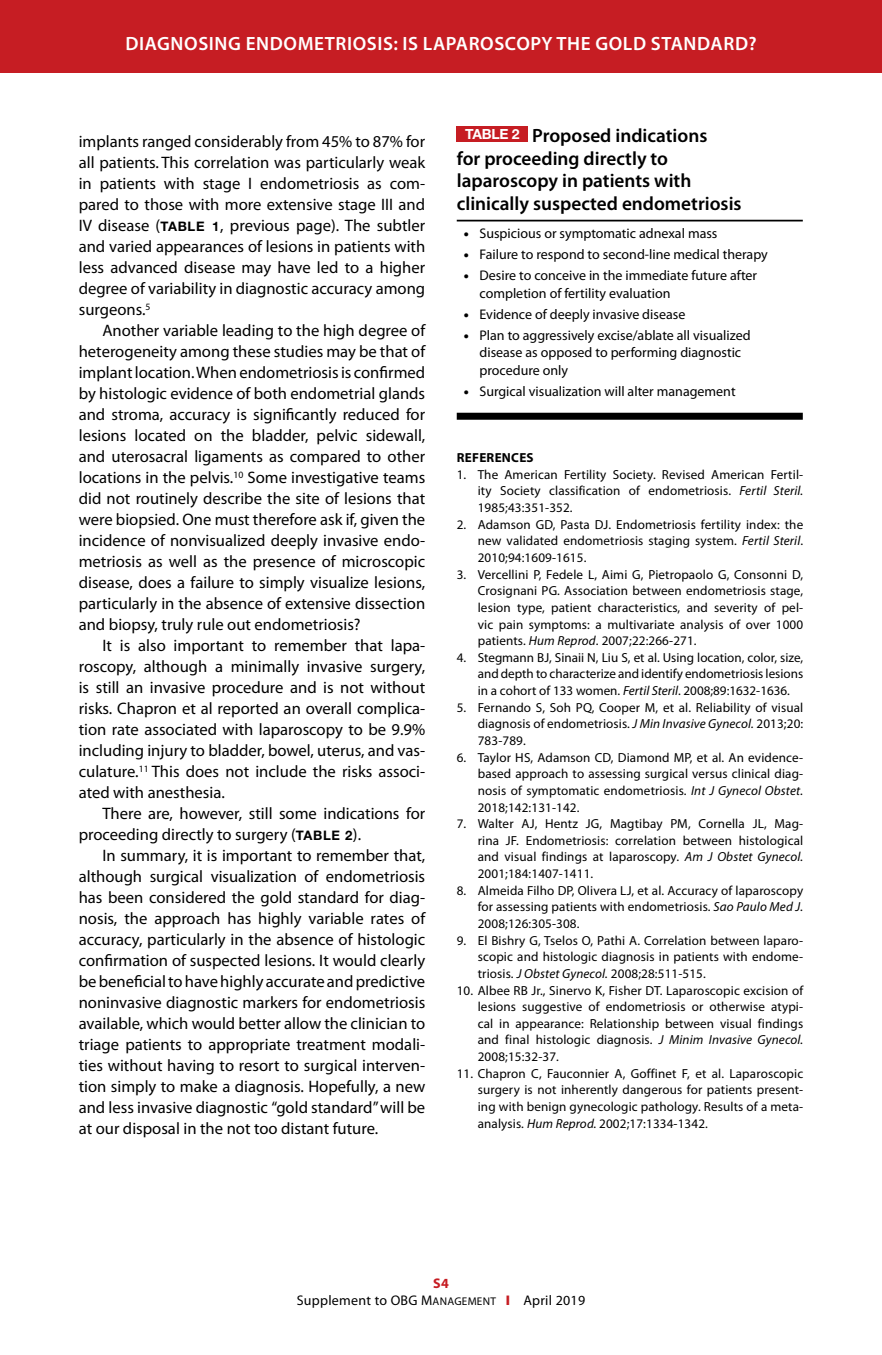
<style>
.page{position:relative;width:882px;height:1355px;background:#fff}
.page>*{position:absolute;margin:0;border:0;box-sizing:border-box;transform-origin:0 0}
.t1{font:600 19.25px/22.8px "Myriad Pro";color:#000}
.t2{font:600 19.25px "Myriad Pro";letter-spacing:.03em;color:#fff}
.t3{font:16.62px/21px "Myriad Pro";color:#000;text-align:justify}
.t4{font:14px/17.5px "Myriad Pro";color:#000}
.t5{font:14px/16.8px "Myriad Pro";letter-spacing:.02em;color:#000;text-align:center}
.t6{font:13.12px/16.6px "Myriad Pro";letter-spacing:.01em;color:#000;text-align:justify}
.t7{font:700 13.12px "Myriad Pro";letter-spacing:.02em;color:#000}
.s1{font-family:"Helvetica Neue LT Std";font-weight:700;font-size:13.12px}
.s2{font-weight:900}
.s3{font-style:italic}
.s4{font-weight:700;color:#c61d23}
.s5{font-family:"Myriad Pro Regular SC800"}
.s6{font-family:"Myriad Pro Regular SC800";font-size:11.2px}
.s7{font-weight:900;color:#c61d23}
</style>
<div class="page">
<div style="left:0;top:0;width:882px;height:72px;background:#c61d23"></div>
<hr style="left:457px;top:220px;width:346px;height:1px;background:#000">
<div style="left:457px;top:413px;width:346px;height:7px;background:#000"></div>
<div style="left:457px;top:126px;width:71px;height:16px;background:#c61d23"></div>
<p class="t2" style="left:125px;top:31px;width:633px">DIAGNOSING ENDOMETRIOSIS: IS LAPAROSCOPY THE GOLD STANDARD?</p>
<p class="t3" style="left:79px;top:131px;width:348px">implants ranged considerably from 45% to 87% for all patients. This correlation was particularly weak in patients with stage I endometriosis as com&shy;pared to those with more extensive stage III and IV disease (<span class="s1">TABLE 1</span>, previous page). The subtler and varied appearances of lesions in patients with less advanced disease may have led to a higher degree of variability in diagnostic accuracy among surgeons.<sup>5</sup></p>
<p class="t3" style="left:79px;top:320px;width:348px;text-indent:24px">Another variable leading to the high degree of heterogeneity among these studies may be that of implant location. When endometriosis is confirmed by histologic evidence of both endometrial glands and stroma, accuracy is significantly reduced for lesions located on the bladder, pelvic sidewall, and uterosacral ligaments as compared to other locations in the pelvis.<sup>10</sup> Some investigative teams did not routinely describe the site of lesions that were biopsied. One must therefore ask if, given the incidence of nonvisualized deeply invasive endo&shy;metriosis as well as the presence of microscopic disease, does a failure to simply visualize lesions, particularly in the absence of extensive dissection and biopsy, truly rule out endometriosis?</p>
<p class="t3" style="left:79px;top:635px;width:348px;text-indent:24px">It is also important to remember that lapa&shy;roscopy, although a minimally invasive surgery, is still an invasive procedure and is not without risks. Chapron et al reported an overall complica&shy;tion rate associated with laparoscopy to be 9.9% including injury to bladder, bowel, uterus, and vas&shy;culature.<sup>11</sup> This does not include the risks associ&shy;ated with anesthesia.</p>
<p class="t3" style="left:79px;top:803px;width:348px;text-indent:24px">There are, however, still some indications for proceeding directly to surgery (<span class="s1">TABLE 2</span>).</p>
<p class="t3" style="left:79px;top:845px;width:348px;text-indent:24px">In summary, it is important to remember that, although surgical visualization of endometriosis has been considered the gold standard for diag&shy;nosis, the approach has highly variable rates of accuracy, particularly in the absence of histologic confirmation of suspected lesions. It would clearly be beneficial to have highly accurate and predictive noninvasive diagnostic markers for endometriosis available, which would better allow the clinician to triage patients to appropriate treatment modali&shy;ties without having to resort to surgical interven&shy;tion simply to make a diagnosis. Hopefully, a new and less invasive diagnostic “gold standard” will be at our disposal in the not too distant future.</p>
<p class="t1" style="left:457px;top:123px;width:286px;text-indent:9px"><sup>TABLE</sup> <sup>2</sup> Proposed indications<br>for proceeding directly to laparoscopy in patients with clinically suspected endometriosis</p>
<p class="t4" style="left:464px;top:224px;width:255px"><span class="s2">•</span> Suspicious or symptomatic adnexal mass</p>
<p class="t4" style="left:464px;top:245px;width:306px"><span class="s2">•</span> Failure to respond to second-line medical therapy</p>
<p class="t4" style="left:480px;top:266px;width:279px;text-indent:-16px"><span class="s2">•</span> Desire to conceive in the immediate future after completion of fertility evaluation</p>
<p class="t4" style="left:464px;top:305px;width:223px"><span class="s2">•</span> Evidence of deeply invasive disease</p>
<p class="t4" style="left:480px;top:326px;width:273px;text-indent:-16px"><span class="s2">•</span> Plan to aggressively excise/ablate all visualized disease as opposed to performing diagnostic procedure only</p>
<p class="t4" style="left:464px;top:382px;width:273px"><span class="s2">•</span> Surgical visualization will alter management</p>
<p class="t7" style="left:457px;top:449px;width:78px">REFERENCES</p>
<p class="t6" style="left:478px;top:466px;width:327px;text-indent:-21px">1. The American Fertility Society. Revised American Fertil&shy;ity Society classification of endometriosis. <span class="s3">Fertil Steril.<br></span>1985;43:351-352.</p>
<p class="t6" style="left:478px;top:516px;width:327px;text-indent:-21px">2. Adamson GD, Pasta DJ. Endometriosis fertility index: the new validated endometriosis staging system. <span class="s3">Fertil Steril</span>.<br>2010;94:1609-1615.</p>
<p class="t6" style="left:478px;top:565px;width:327px;text-indent:-21px">3. Vercellini P, Fedele L, Aimi G, Pietropaolo G, Consonni D, Crosignani PG. Association between endometriosis stage, lesion type, patient characteristics, and severity of pel&shy;vic pain symptoms: a multivariate analysis of over 1000 patients. <span class="s3">Hum Reprod</span>. 2007;22:266-271.</p>
<p class="t6" style="left:478px;top:649px;width:327px;text-indent:-21px">4. Stegmann BJ, Sinaii N, Liu S, et al. Using location, color, size, and depth to characterize and identify endometriosis lesions in a cohort of 133 women. <span class="s3">Fertil Steril</span>. 2008;89:1632-1636.</p>
<p class="t6" style="left:478px;top:699px;width:327px;text-indent:-21px">5. Fernando S, Soh PQ, Cooper M, et al. Reliability of visual diagnosis of endometriosis. <span class="s3">J Min Invasive Gynecol.</span> 2013;20:<br>783-789.</p>
<p class="t6" style="left:478px;top:748px;width:327px;text-indent:-21px">6. Taylor HS, Adamson CD, Diamond MP, et al. An evidence&shy;based approach to assessing surgical versus clinical diag&shy;nosis of symptomatic endometriosis. <span class="s3">Int J Gynecol Obstet.<br></span>2018;142:131-142.</p>
<p class="t6" style="left:478px;top:815px;width:327px;text-indent:-21px">7. Walter AJ, Hentz JG, Magtibay PM, Cornella JL, Mag&shy;rina JF. Endometriosis: correlation between histological and visual findings at laparoscopy. <span class="s3">Am J Obstet Gynecol.<br></span>2001;184:1407-1411.</p>
<p class="t6" style="left:478px;top:881px;width:327px;text-indent:-21px">8. Almeida Filho DP, Olivera LJ, et al. Accuracy of laparoscopy for assessing patients with endometriosis. <span class="s3">Sao Paulo Med J.<br></span>2008;126:305-308.</p>
<p class="t6" style="left:478px;top:931px;width:327px;text-indent:-21px">9. El Bishry G, Tselos O, Pathi A. Correlation between laparo&shy;scopic and histologic diagnosis in patients with endome&shy;triosis. <span class="s3">J Obstet Gynecol.</span> 2008;28:511-515.</p>
<p class="t6" style="left:478px;top:981px;width:327px;text-indent:-21px">10. Albee RB Jr., Sinervo K, Fisher DT. Laparoscopic excision of lesions suggestive of endometriosis or otherwise atypi&shy;cal in appearance: Relationship between visual findings and final histologic diagnosis. <span class="s3">J Minim Invasive Gynecol.<br></span>2008;15:32-37.</p>
<p class="t6" style="left:478px;top:1064px;width:327px;text-indent:-21px">11. Chapron C, Fauconnier A, Goffinet F, et al. Laparoscopic surgery is not inherently dangerous for patients present&shy;ing with benign gynecologic pathology. Results of a meta&shy;analysis. <span class="s3">Hum Reprod.</span> 2002;17:1334-1342.</p>
<p class="t5" style="left:297px;top:1275px;width:290px"><span class="s4">S4<br></span>Supplement to OBG <span class="s5">M</span><span class="s6">ANAGEMENT</span> <span class="s7">I</span> April 2019</p>
</div>
